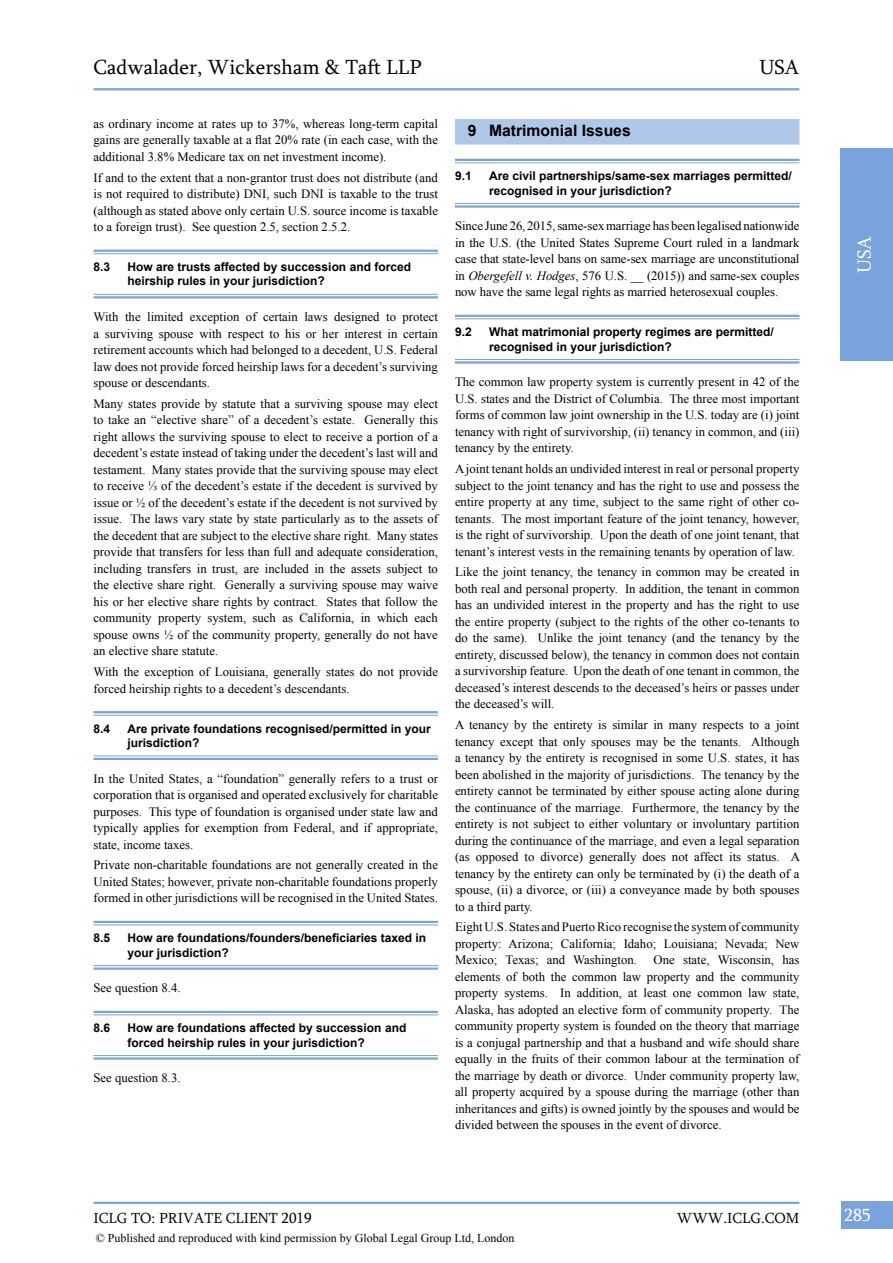
<style>
.page{position:relative;width:893px;height:1263px;background:#fff}
.page>*{position:absolute;margin:0;border:0;box-sizing:border-box;transform-origin:0 0}
.t1{font:21px "Sylfaen";color:#000}
.t2{font:19.5px "Sylfaen";color:#fff}
.t3{font:18px "Sylfaen";color:#fff}
.t4{font:700 15.75px "Arial";color:#000}
.t5{font:15px "Sylfaen";color:#000}
.t6{font:12.75px/16.5px "Times New Roman";color:#000;text-align:justify}
.t7{font:700 12px/14.4px "Arial";color:#000}
.t8{font:12px "Times New Roman";color:#000}
.s1{font-style:italic}
</style>
<div class="page">
<div style="left:841px;top:1201px;width:52px;height:28px;background:#79a3dc"></div>
<hr style="left:94px;top:1202px;width:705px;height:2px;background:#79a3dc">
<hr style="left:94px;top:88px;width:705px;height:2px;background:#79a3dc">
<div style="left:840px;top:148px;width:53px;height:213px;background:#79a3dc"></div>
<hr style="left:94px;top:250px;width:344px;height:2px;background:#79a3dc">
<hr style="left:94px;top:253px;width:344px;height:1px;background:#79a3dc">
<hr style="left:94px;top:294px;width:344px;height:1px;background:#79a3dc">
<hr style="left:94px;top:296px;width:344px;height:2px;background:#79a3dc">
<hr style="left:94px;top:711px;width:344px;height:2px;background:#79a3dc">
<hr style="left:94px;top:715px;width:344px;height:1px;background:#79a3dc">
<hr style="left:94px;top:755px;width:344px;height:1px;background:#79a3dc">
<hr style="left:94px;top:758px;width:344px;height:2px;background:#79a3dc">
<hr style="left:94px;top:921px;width:344px;height:2px;background:#79a3dc">
<hr style="left:94px;top:924px;width:344px;height:1px;background:#79a3dc">
<hr style="left:94px;top:965px;width:344px;height:1px;background:#79a3dc">
<hr style="left:94px;top:967px;width:344px;height:3px;background:#79a3dc">
<hr style="left:94px;top:1011px;width:344px;height:2px;background:#79a3dc">
<hr style="left:94px;top:1014px;width:344px;height:1px;background:#79a3dc">
<hr style="left:94px;top:1055px;width:344px;height:1px;background:#79a3dc">
<hr style="left:94px;top:1057px;width:344px;height:3px;background:#79a3dc">
<div style="left:455px;top:119px;width:344px;height:26px;background:#afc8ea"></div>
<hr style="left:455px;top:159px;width:344px;height:2px;background:#79a3dc">
<hr style="left:455px;top:162px;width:344px;height:1px;background:#79a3dc">
<hr style="left:455px;top:203px;width:344px;height:1px;background:#79a3dc">
<hr style="left:455px;top:205px;width:344px;height:3px;background:#79a3dc">
<hr style="left:455px;top:315px;width:344px;height:2px;background:#79a3dc">
<hr style="left:455px;top:318px;width:344px;height:1px;background:#79a3dc">
<hr style="left:455px;top:359px;width:344px;height:1px;background:#79a3dc">
<hr style="left:455px;top:361px;width:344px;height:3px;background:#79a3dc">
<h1 class="t1" style="left:94px;top:53px;width:330px">Cadwalader, Wickersham &amp; Taft LLP</h1>
<h1 class="t1" style="left:759px;top:53px;width:42px">USA</h1>
<p class="t6" style="left:94px;top:115px;width:346px">as ordinary income at rates up to 37%, whereas long-term capital gains are generally taxable at a flat 20% rate (in each case, with the additional 3.8% Medicare tax on net investment income).</p>
<p class="t6" style="left:94px;top:169px;width:346px">If and to the extent that a non-grantor trust does not distribute (and is not required to distribute) DNI, such DNI is taxable to the trust (although as stated above only certain U.S. source income is taxable to a foreign trust). See question 2.5, section 2.5.2.</p>
<p class="t7" style="left:94px;top:260px;width:18px">8.3</p>
<p class="t7" style="left:128px;top:260px;width:285px">How are trusts affected by succession and forced heirship rules in your jurisdiction?</p>
<p class="t6" style="left:94px;top:308px;width:346px">With the limited exception of certain laws designed to protect a surviving spouse with respect to his or her interest in certain retirement accounts which had belonged to a decedent, U.S. Federal law does not provide forced heirship laws for a decedent’s surviving spouse or descendants.</p>
<p class="t6" style="left:94px;top:395px;width:346px">Many states provide by statute that a surviving spouse may elect to take an “elective share” of a decedent’s estate. Generally this right allows the surviving spouse to elect to receive a portion of a decedent’s estate instead of taking under the decedent’s last will and testament. Many states provide that the surviving spouse may elect to receive ⅓ of the decedent’s estate if the decedent is survived by issue or ½ of the decedent’s estate if the decedent is not survived by issue. The laws vary state by state particularly as to the assets of the decedent that are subject to the elective share right. Many states provide that transfers for less than full and adequate consideration, including transfers in trust, are included in the assets subject to the elective share right. Generally a surviving spouse may waive his or her elective share rights by contract. States that follow the community property system, such as California, in which each spouse owns ½ of the community property, generally do not have an elective share statute.</p>
<p class="t6" style="left:94px;top:663px;width:346px">With the exception of Louisiana, generally states do not provide forced heirship rights to a decedent’s descendants.</p>
<p class="t7" style="left:94px;top:721px;width:18px">8.4</p>
<p class="t7" style="left:128px;top:721px;width:305px">Are private foundations recognised/permitted in your jurisdiction?</p>
<p class="t6" style="left:94px;top:770px;width:346px">In the United States, a “foundation” generally refers to a trust or corporation that is organised and operated exclusively for charitable purposes. This type of foundation is organised under state law and typically applies for exemption from Federal, and if appropriate, state, income taxes.</p>
<p class="t6" style="left:94px;top:856px;width:346px">Private non-charitable foundations are not generally created in the United States; however, private non-charitable foundations properly formed in other jurisdictions will be recognised in the United States.</p>
<p class="t7" style="left:94px;top:931px;width:18px">8.5</p>
<p class="t7" style="left:128px;top:931px;width:300px">How are foundations/founders/beneficiaries taxed in your jurisdiction?</p>
<p class="t6" style="left:94px;top:979px;width:89px">See question 8.4.</p>
<p class="t7" style="left:94px;top:1021px;width:18px">8.6</p>
<p class="t7" style="left:128px;top:1021px;width:280px">How are foundations affected by succession and forced heirship rules in your jurisdiction?</p>
<p class="t6" style="left:94px;top:1069px;width:89px">See question 8.3.</p>
<p class="t4" style="left:468px;top:119px;width:165px">9 Matrimonial Issues</p>
<p class="t7" style="left:455px;top:169px;width:18px">9.1</p>
<p class="t7" style="left:489px;top:169px;width:304px">Are civil partnerships/same-sex marriages permitted/ recognised in your jurisdiction?</p>
<p class="t6" style="left:455px;top:217px;width:346px">Since June 26, 2015, same-sex marriage has been legalised nationwide in the U.S. (the United States Supreme Court ruled in a landmark case that state-level bans on same-sex marriage are unconstitutional in <span class="s1">Obergefell v. Hodges</span>, 576 U.S. __ (2015)) and same-sex couples now have the same legal rights as married heterosexual couples.</p>
<p class="t7" style="left:455px;top:325px;width:18px">9.2</p>
<p class="t7" style="left:489px;top:325px;width:286px">What matrimonial property regimes are permitted/ recognised in your jurisdiction?</p>
<p class="t6" style="left:455px;top:373px;width:346px">The common law property system is currently present in 42 of the U.S. states and the District of Columbia. The three most important forms of common law joint ownership in the U.S. today are (i) joint tenancy with right of survivorship, (ii) tenancy in common, and (iii) tenancy by the entirety.</p>
<p class="t6" style="left:455px;top:460px;width:346px">A joint tenant holds an undivided interest in real or personal property subject to the joint tenancy and has the right to use and possess the entire property at any time, subject to the same right of other co&shy;tenants. The most important feature of the joint tenancy, however, is the right of survivorship. Upon the death of one joint tenant, that tenant’s interest vests in the remaining tenants by operation of law.</p>
<p class="t6" style="left:455px;top:563px;width:346px">Like the joint tenancy, the tenancy in common may be created in both real and personal property. In addition, the tenant in common has an undivided interest in the property and has the right to use the entire property (subject to the rights of the other co-tenants to do the same). Unlike the joint tenancy (and the tenancy by the entirety, discussed below), the tenancy in common does not contain a survivorship feature. Upon the death of one tenant in common, the deceased’s interest descends to the deceased’s heirs or passes under the deceased’s will.</p>
<p class="t6" style="left:455px;top:716px;width:347px">A tenancy by the entirety is similar in many respects to a joint tenancy except that only spouses may be the tenants. Although a tenancy by the entirety is recognised in some U.S. states, it has been abolished in the majority of jurisdictions. The tenancy by the entirety cannot be terminated by either spouse acting alone during the continuance of the marriage. Furthermore, the tenancy by the entirety is not subject to either voluntary or involuntary partition during the continuance of the marriage, and even a legal separation (as opposed to divorce) generally does not affect its status. A tenancy by the entirety can only be terminated by (i) the death of a spouse, (ii) a divorce, or (iii) a conveyance made by both spouses to a third party.</p>
<p class="t6" style="left:455px;top:918px;width:346px">Eight U.S. States and Puerto Rico recognise the system of community property: Arizona; California; Idaho; Louisiana; Nevada; New Mexico; Texas; and Washington.</p>
<p class="t6" style="left:455px;top:951px;width:346px;text-indent:199px">One state, Wisconsin, has elements of both the common law property and the community property systems. In addition, at least one common law state, Alaska, has adopted an elective form of community property. The community property system is founded on the theory that marriage is a conjugal partnership and that a husband and wife should share equally in the fruits of their common labour at the termination of the marriage by death or divorce. Under community property law, all property acquired by a spouse during the marriage (other than inheritances and gifts) is owned jointly by the spouses and would be divided between the spouses in the event of divorce.</p>
<h2 class="t2" style="left:851px;top:273px;width:39px;rotate:-90deg">USA</h2>
<p class="t5" style="left:94px;top:1208px;width:220px">ICLG TO: PRIVATE CLIENT 2019</p>
<p class="t5" style="left:677px;top:1208px;width:124px">WWW.ICLG.COM</p>
<h3 class="t3" style="left:844px;top:1202px;width:28px">285</h3>
<p class="t8" style="left:96px;top:1229px;width:420px">© Published and reproduced with kind permission by Global Legal Group Ltd, London</p>
</div>
